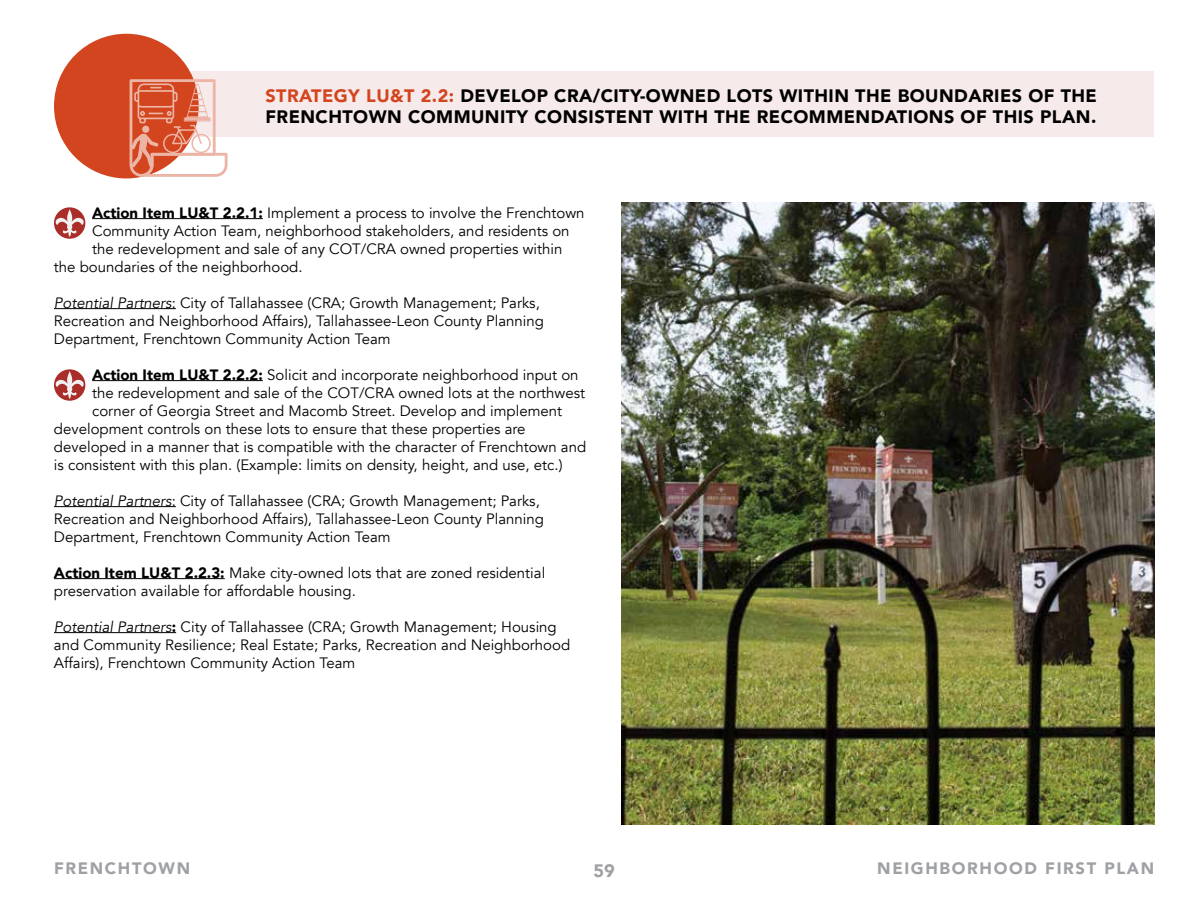
<style>
.page{position:relative;width:1188px;height:918px;background:#fff}
.page>*{position:absolute;margin:0;border:0;box-sizing:border-box;transform-origin:0 0}
.t1{font:900 18px/21px "Avenir";letter-spacing:.025em;color:#000}
.t2{font:900 18px "Avenir";color:#9fa1a4}
.t3{font:900 16.5px "Avenir";letter-spacing:.1em;color:#9fa1a4}
.t4{font:15px/18px "Avenir";color:#000}
.s1{color:#d2451e}
.s2{font-weight:900}
.s3{font-style:italic}
</style>
<div class="page">
<hr style="left:92px;top:218px;width:171px;height:1px;background:#000">
<hr style="left:54px;top:308px;width:122px;height:1px;background:#000">
<hr style="left:92px;top:380px;width:171px;height:1px;background:#000">
<hr style="left:54px;top:506px;width:122px;height:1px;background:#000">
<hr style="left:54px;top:578px;width:171px;height:1px;background:#000">
<hr style="left:54px;top:632px;width:122px;height:1px;background:#000">
<div style="left:179px;top:71px;width:975px;height:66px;background:#f6eaea"></div>
<div style="left:54px;top:34px;width:145px;height:144px;background:#d2451e;border-radius:50%"></div>
<svg style="left:130px;top:79px;width:98px;height:98px"></svg>
<svg style="left:54px;top:207px;width:31px;height:32px"></svg>
<svg style="left:55px;top:209px;width:29px;height:28px"></svg>
<svg style="left:54px;top:369px;width:31px;height:32px"></svg>
<svg style="left:55px;top:371px;width:29px;height:28px"></svg>
<img style="left:621px;top:202px;width:533px;height:623px">
<p class="t1" style="left:265px;top:85px;width:833px"><span class="s1">STRATEGY LU&amp;T 2.2:</span> DEVELOP CRA/CITY-OWNED LOTS WITHIN THE BOUNDARIES OF THE<br>FRENCHTOWN COMMUNITY CONSISTENT WITH THE RECOMMENDATIONS OF THIS PLAN.</p>
<p class="t4" style="left:92px;top:204px;width:494px"><span class="s2">Action Item LU&amp;T 2.2.1:</span> Implement a process to involve the Frenchtown</p>
<p class="t4" style="left:92px;top:222px;width:479px">Community Action Team, neighborhood stakeholders, and residents on</p>
<p class="t4" style="left:92px;top:240px;width:472px">the redevelopment and sale of any COT/CRA owned properties within</p>
<p class="t4" style="left:54px;top:258px;width:250px">the boundaries of the neighborhood.</p>
<p class="t4" style="left:54px;top:294px;width:492px"><span class="s3">Potential Partners</span>: City of Tallahassee (CRA; Growth Management; Parks,<br>Recreation and Neighborhood Affairs), Tallahassee-Leon County Planning<br>Department, Frenchtown Community Action Team</p>
<p class="t4" style="left:92px;top:366px;width:488px"><span class="s2">Action Item LU&amp;T 2.2.2:</span> Solicit and incorporate neighborhood input on</p>
<p class="t4" style="left:92px;top:384px;width:495px">the redevelopment and sale of the COT/CRA owned lots at the northwest</p>
<p class="t4" style="left:92px;top:402px;width:472px">corner of Georgia Street and Macomb Street. Develop and implement</p>
<p class="t4" style="left:54px;top:420px;width:473px">development controls on these lots to ensure that these properties are</p>
<p class="t4" style="left:54px;top:438px;width:534px">developed in a manner that is compatible with the character of Frenchtown and</p>
<p class="t4" style="left:54px;top:456px;width:510px">is consistent with this plan. (Example: limits on density, height, and use, etc.)</p>
<p class="t4" style="left:54px;top:492px;width:492px"><span class="s3">Potential Partners</span>: City of Tallahassee (CRA; Growth Management; Parks,<br>Recreation and Neighborhood Affairs), Tallahassee-Leon County Planning<br>Department, Frenchtown Community Action Team</p>
<p class="t4" style="left:54px;top:564px;width:493px"><span class="s2">Action Item LU&amp;T 2.2.3:</span> Make city-owned lots that are zoned residential preservation available for affordable housing.</p>
<p class="t4" style="left:54px;top:618px;width:518px"><span class="s3">Potential Partners</span><span class="s2">:</span> City of Tallahassee (CRA; Growth Management; Housing and Community Resilience; Real Estate; Parks, Recreation and Neighborhood<br>Affairs), Frenchtown Community Action Team</p>
<p class="t3" style="left:54px;top:854px;width:138px">FRENCHTOWN</p>
<p class="t2" style="left:593px;top:855px;width:23px">59</p>
<p class="t3" style="left:877px;top:854px;width:279px">NEIGHBORHOOD FIRST PLAN</p>
</div>
